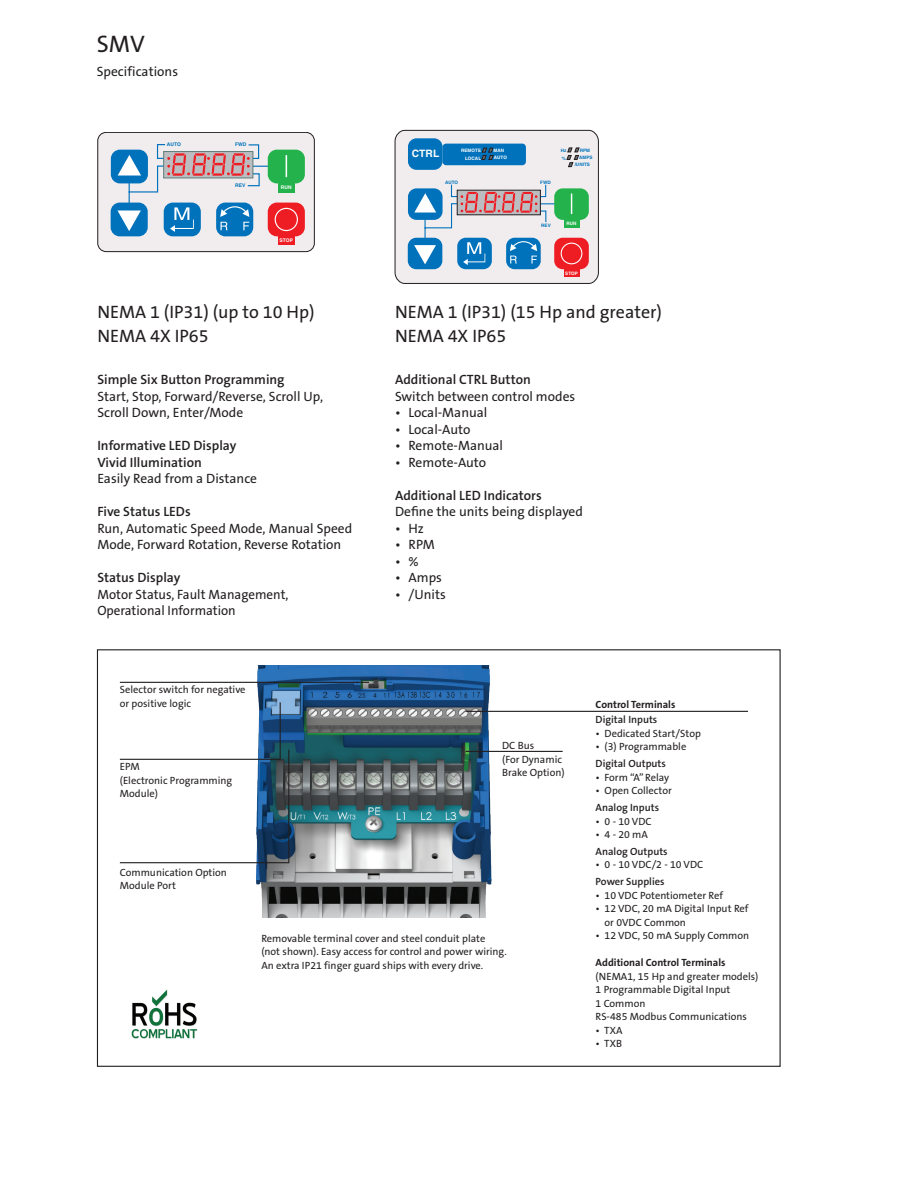
<style>
.page{position:relative;width:918px;height:1188px;background:#fff}
.page>*{position:absolute;margin:0;border:0;box-sizing:border-box;transform-origin:0 0}
.Overline_1{font:24px "The Sans B5 Plain";color:#231f20}
.Overline_3{font:18px "The Sans B5 Plain";color:#231f20}
.Fließtext_Continuous{font:13.5px/16.5px "The Sans B5 Plain";color:#231f20}
.Fließtext_Continuous-2{font:600 13.5px "The Sans B6";color:#231f20}
.Overline_2{font:13.5px "The Sans B5 Plain";color:#231f20}
.Beschreibung{font:10.5px/13.5px "The Sans B5 Plain";color:#231f20}
.Beschreibung-2{font:600 10.5px "The Sans B6";color:#231f20}
.Beschreibung_bold{font:700 10.5px "The Sans B7";color:#231f20}
.Beschreibung_bold-2{font:10.5px "The Sans B5 Plain";color:#231f20}
.Fließtext_Continuous-3{font:600 10.5px "The Sans B6";color:#231f20}
.t1{font:700 10.2px "Helvetica";color:#fff}
.t2{font:700 4.95px "Helvetica";letter-spacing:.01em;color:#0072bc}
.t3{font:700 4.95px "Helvetica";letter-spacing:.01em;color:#fff}
.t4{font:700 4.65px/7.5px "Helvetica";letter-spacing:.01em;color:#0072bc}
.t5{font:700 4.65px/7.4px "Helvetica";letter-spacing:.01em;color:#fff;text-align:right}
.s1{font-family:"The Sans B6";font-weight:600}
</style>
<div class="page">
<div style="left:98px;top:132px;width:216px;height:120px;background:#f1edee;border-radius:8px"></div>
<div style="left:97px;top:132px;width:218px;height:120px;border:1px solid #231f20;border-radius:8px"></div>
<div style="left:111px;top:150px;width:37px;height:33px;background:#0072bc;border-radius:9px"></div>
<div style="left:111px;top:203px;width:37px;height:33px;background:#0072bc;border-radius:9px"></div>
<div style="left:164px;top:203px;width:37px;height:33px;background:#0072bc;border-radius:9px"></div>
<div style="left:216px;top:203px;width:37px;height:33px;background:#0072bc;border-radius:9px"></div>
<svg style="left:117px;top:144px;width:155px;height:88px"></svg>
<div style="left:278px;top:235px;width:17px;height:10px;background:#ee1d23"></div>
<div style="left:268px;top:203px;width:37px;height:33px;background:#ee1d23;border-radius:9px"></div>
<div style="left:275px;top:208px;width:23px;height:23px;border:1px solid #fff;border-radius:50%"></div>
<div style="left:278px;top:183px;width:17px;height:9px;background:#23b24b"></div>
<div style="left:268px;top:150px;width:37px;height:33px;background:#23b24b;border-radius:9px"></div>
<svg style="left:286px;top:155px;width:1px;height:22px"></svg>
<svg style="left:395px;top:130px;width:204px;height:154px;background:#afbecb"></svg>
<img style="left:131px;top:989px;width:67px;height:50px">
<img style="left:252px;top:665px;width:244px;height:252px">
<hr style="left:466px;top:751px;width:97px;height:1px;background:#231f20">
<svg style="left:119px;top:701px;width:171px;height:163px"></svg>
<hr style="left:466px;top:711px;width:282px;height:1px;background:#231f20">
<hr style="left:120px;top:682px;width:249px;height:1px;background:#231f20">
<p class="Overline_1" style="left:97px;top:31px;width:50px">SMV</p>
<p class="Overline_2" style="left:97px;top:64px;width:83px">Specifications</p>
<p class="t2" style="left:167px;top:142px;width:16px">AUTO</p>
<p class="t2" style="left:235px;top:142px;width:13px">FWD</p>
<p class="t2" style="left:235px;top:183px;width:12px">REV</p>
<p class="t3" style="left:281px;top:185px;width:12px">RUN</p>
<p class="t3" style="left:280px;top:238px;width:15px">STOP</p>
<p class="Overline_3" style="left:97px;top:302px;width:219px">NEMA 1 (IP31) (up to 10 Hp)</p>
<p class="Overline_3" style="left:97px;top:326px;width:113px">NEMA 4X IP65</p>
<p class="Fließtext_Continuous-2" style="left:97px;top:372px;width:189px">Simple Six Button Programming</p>
<p class="Fließtext_Continuous" style="left:97px;top:388px;width:227px">Start, Stop, Forward/Reverse, Scroll Up,</p>
<p class="Fließtext_Continuous" style="left:97px;top:405px;width:147px">Scroll Down, Enter/Mode</p>
<p class="Fließtext_Continuous-2" style="left:97px;top:438px;width:141px">Informative LED Display</p>
<p class="Fließtext_Continuous" style="left:97px;top:454px;width:161px"><span class="s1">Vivid Illumination<br></span>Easily Read from a Distance</p>
<p class="Fließtext_Continuous-2" style="left:97px;top:504px;width:95px">Five Status LEDs</p>
<p class="Fließtext_Continuous" style="left:97px;top:520px;width:256px">Run, Automatic Speed Mode, Manual Speed<br>Mode, Forward Rotation, Reverse Rotation</p>
<p class="Fließtext_Continuous-2" style="left:97px;top:570px;width:85px">Status Display</p>
<p class="Fließtext_Continuous" style="left:97px;top:586px;width:193px">Motor Status, Fault Management,</p>
<p class="Fließtext_Continuous" style="left:97px;top:603px;width:140px">Operational Information</p>
<p class="t1" style="left:412px;top:148px;width:29px">CTRL</p>
<p class="t5" style="left:461px;top:147px;width:22px">REMOTE<br>LOCAL</p>
<p class="t5" style="left:494px;top:147px;width:12px">MAN</p>
<p class="t5" style="left:494px;top:154px;width:15px">AUTO</p>
<p class="t4" style="left:445px;top:178px;width:15px">AUTO</p>
<p class="t4" style="left:540px;top:178px;width:12px">FWD</p>
<p class="t4" style="left:561px;top:147px;width:7px">Hz %</p>
<p class="t4" style="left:579px;top:146px;width:15px">RPM<br>AMPS</p>
<p class="t4" style="left:575px;top:161px;width:17px">/UNITS</p>
<p class="t4" style="left:541px;top:222px;width:11px">REV</p>
<p class="t5" style="left:567px;top:220px;width:12px">RUN</p>
<p class="t5" style="left:565px;top:269px;width:14px">STOP</p>
<p class="Overline_3" style="left:395px;top:302px;width:269px">NEMA 1 (IP31) (15 Hp and greater)</p>
<p class="Overline_3" style="left:395px;top:326px;width:113px">NEMA 4X IP65</p>
<p class="Fließtext_Continuous-2" style="left:395px;top:372px;width:137px">Additional CTRL Button</p>
<p class="Fließtext_Continuous" style="left:395px;top:388px;width:182px">Switch between control modes</p>
<p class="Fließtext_Continuous" style="left:395px;top:405px;width:94px">• Local-Manual</p>
<p class="Fließtext_Continuous" style="left:395px;top:421px;width:77px">• Local-Auto</p>
<p class="Fließtext_Continuous" style="left:395px;top:438px;width:110px">• Remote-Manual</p>
<p class="Fließtext_Continuous" style="left:395px;top:454px;width:93px">• Remote-Auto</p>
<p class="Fließtext_Continuous-2" style="left:395px;top:488px;width:148px">Additional LED Indicators</p>
<p class="Fließtext_Continuous" style="left:395px;top:504px;width:190px">Define the units being displayed</p>
<p class="Fließtext_Continuous" style="left:395px;top:520px;width:30px">• Hz</p>
<p class="Fließtext_Continuous" style="left:395px;top:537px;width:41px">• RPM</p>
<p class="Fließtext_Continuous" style="left:395px;top:553px;width:25px">• %</p>
<p class="Fließtext_Continuous" style="left:395px;top:570px;width:48px">• Amps</p>
<p class="Fließtext_Continuous" style="left:395px;top:586px;width:52px">• /Units</p>
<p class="Beschreibung" style="left:120px;top:683px;width:127px">Selector switch for negative or positive logic</p>
<p class="Beschreibung" style="left:120px;top:760px;width:114px">EPM<br>(Electronic Programming<br>Module)</p>
<p class="Beschreibung" style="left:502px;top:739px;width:34px">DC Bus</p>
<p class="Beschreibung" style="left:502px;top:753px;width:64px">(For Dynamic<br>Brake Option)</p>
<p class="Beschreibung" style="left:120px;top:866px;width:109px">Communication Option</p>
<p class="Beschreibung" style="left:120px;top:879px;width:58px">Module Port</p>
<p class="Beschreibung" style="left:261px;top:932px;width:247px">Removable terminal cover and steel conduit plate (not shown). Easy access for control and power wiring.</p>
<p class="Beschreibung" style="left:261px;top:959px;width:224px">An extra IP21 finger guard ships with every drive.</p>
<p class="Beschreibung_bold" style="left:596px;top:699px;width:81px">Control Terminals</p>
<p class="Beschreibung-2" style="left:596px;top:714px;width:63px">Digital Inputs</p>
<p class="Beschreibung" style="left:596px;top:727px;width:107px">• Dedicated Start/Stop</p>
<p class="Beschreibung" style="left:596px;top:740px;width:92px">• (3) Programmable</p>
<p class="Fließtext_Continuous-3" style="left:596px;top:758px;width:72px">Digital Outputs</p>
<p class="Beschreibung" style="left:596px;top:771px;width:75px">• Form “A” Relay</p>
<p class="Beschreibung" style="left:596px;top:784px;width:78px">• Open Collector</p>
<p class="Beschreibung-2" style="left:596px;top:802px;width:65px">Analog Inputs</p>
<p class="Beschreibung" style="left:596px;top:815px;width:58px">• 0 - 10 VDC</p>
<p class="Beschreibung" style="left:596px;top:828px;width:54px">• 4 - 20 mA</p>
<p class="Beschreibung-2" style="left:596px;top:846px;width:74px">Analog Outputs</p>
<p class="Beschreibung" style="left:596px;top:858px;width:109px">• 0 - 10 VDC/2 - 10 VDC</p>
<p class="Beschreibung-2" style="left:596px;top:876px;width:71px">Power Supplies</p>
<p class="Beschreibung" style="left:596px;top:889px;width:129px">• 10 VDC Potentiometer Ref</p>
<p class="Beschreibung" style="left:605px;top:902px;width:145px;text-indent:-9px">• 12 VDC, 20 mA Digital Input Ref or 0VDC Common</p>
<p class="Beschreibung" style="left:596px;top:929px;width:155px">• 12 VDC, 50 mA Supply Common</p>
<p class="Beschreibung_bold" style="left:596px;top:957px;width:132px">Additional Control Terminals</p>
<p class="Beschreibung_bold-2" style="left:596px;top:971px;width:164px">(NEMA1, 15 Hp and greater models)</p>
<p class="Beschreibung" style="left:596px;top:983px;width:136px">1 Programmable Digital Input</p>
<p class="Beschreibung" style="left:596px;top:997px;width:51px">1 Common</p>
<p class="Beschreibung" style="left:596px;top:1010px;width:153px">RS-485 Modbus Communications</p>
<p class="Beschreibung" style="left:596px;top:1024px;width:28px">• TXA</p>
<p class="Beschreibung" style="left:596px;top:1037px;width:28px">• TXB</p>
</div>
